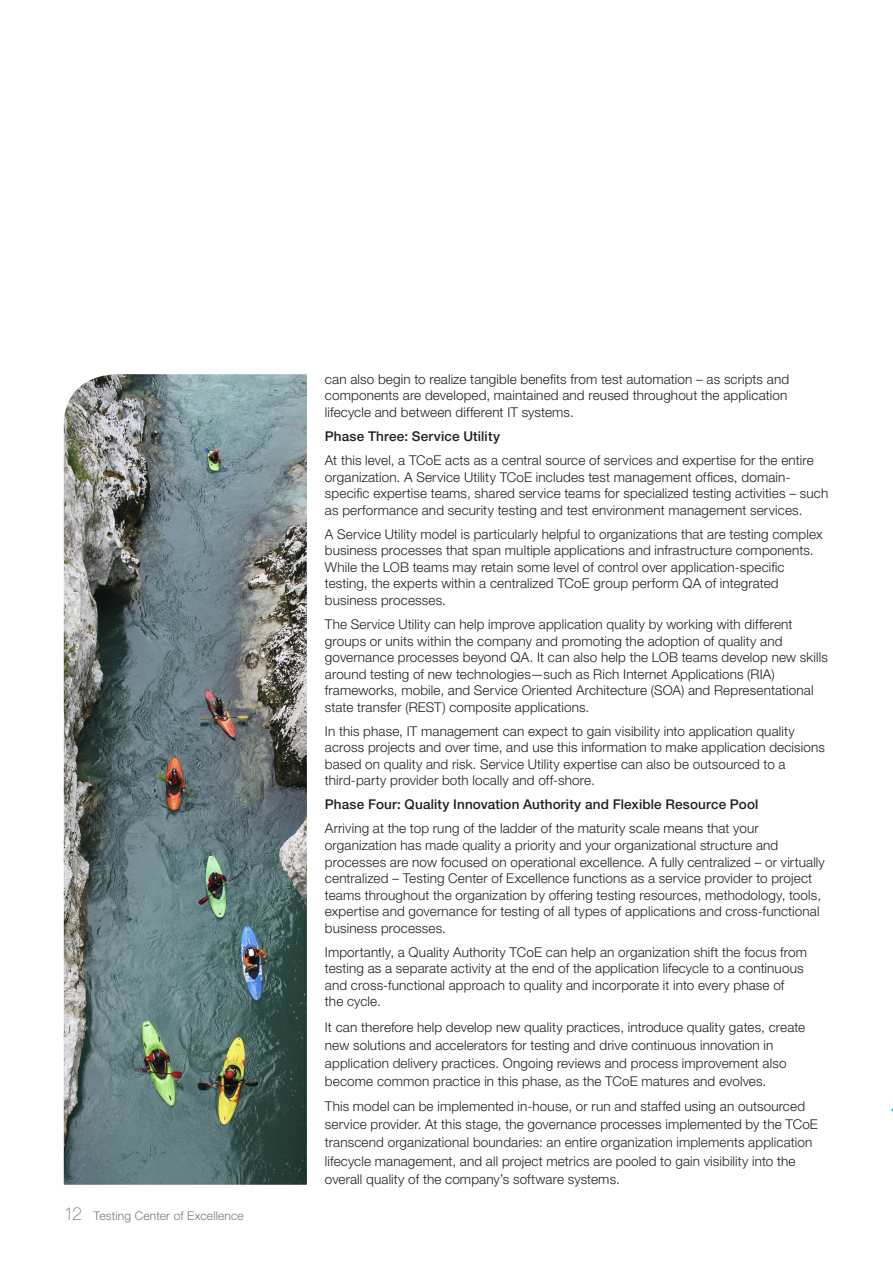
<style>
.page{position:relative;width:893px;height:1263px;background:#fff}
.page>*{position:absolute;margin:0;border:0;box-sizing:border-box;transform-origin:0 0}
.text{font:300 13.5px/16.5px "Helvetica Neue LT Std";letter-spacing:.01em;color:#231f20}
.text-2{font:500 13.5px "Helvetica Neue LT Std";letter-spacing:.01em;color:#231f20}
.t1{font:300 12px "Helvetica Neue LT Std";letter-spacing:.015em;color:#76787b}
.s1{font-weight:100;font-size:18px}
</style>
<div class="page">
<img style="left:64px;top:374px;width:243px;height:811px">
<p class="t1" style="left:64px;top:1209px;width:182px"><span class="s1">12</span> Testing Center of Excellence</p>
<p class="text" style="left:325px;top:370px;width:466px">can also begin to realize tangible benefits from test automation – as scripts and components are developed, maintained and reused throughout the application lifecycle and between different IT systems.</p>
<p class="text-2" style="left:325px;top:428px;width:177px">Phase Three: Service Utility</p>
<p class="text" style="left:325px;top:452px;width:505px">At this level, a TCoE acts as a central source of services and expertise for the entire organization. A Service Utility TCoE includes test management offices, domain&shy;specific expertise teams, shared service teams for specialized testing activities – such as performance and security testing and test environment management services.</p>
<p class="text" style="left:325px;top:525px;width:499px">A Service Utility model is particularly helpful to organizations that are testing complex business processes that span multiple applications and infrastructure components.<br>While the LOB teams may retain some level of control over application-specific testing, the experts within a centralized TCoE group perform QA of integrated business processes.</p>
<p class="text" style="left:325px;top:616px;width:504px">The Service Utility can help improve application quality by working with different groups or units within the company and promoting the adoption of quality and governance processes beyond QA. It can also help the LOB teams develop new skills around testing of new technologies—such as Rich Internet Applications (RIA) frameworks, mobile, and Service Oriented Architecture (SOA) and Representational state transfer (REST) composite applications.</p>
<p class="text" style="left:325px;top:722px;width:502px">In this phase, IT management can expect to gain visibility into application quality across projects and over time, and use this information to make application decisions based on quality and risk. Service Utility expertise can also be outsourced to a third-party provider both locally and off-shore.</p>
<p class="text-2" style="left:325px;top:796px;width:435px">Phase Four: Quality Innovation Authority and Flexible Resource Pool</p>
<p class="text" style="left:325px;top:820px;width:501px">Arriving at the top rung of the ladder of the maturity scale means that your organization has made quality a priority and your organizational structure and processes are now focused on operational excellence. A fully centralized – or virtually centralized – Testing Center of Excellence functions as a service provider to project teams throughout the organization by offering testing resources, methodology, tools, expertise and governance for testing of all types of applications and cross-functional business processes.</p>
<p class="text" style="left:325px;top:943px;width:484px">Importantly, a Quality Authority TCoE can help an organization shift the focus from testing as a separate activity at the end of the application lifecycle to a continuous and cross-functional approach to quality and incorporate it into every phase of<br>the cycle.</p>
<p class="text" style="left:325px;top:1018px;width:482px;line-height:18px">It can therefore help develop new quality practices, introduce quality gates, create new solutions and accelerators for testing and drive continuous innovation in application delivery practices. Ongoing reviews and process improvement also become common practice in this phase, as the TCoE matures and evolves.</p>
<p class="text" style="left:325px;top:1097px;width:495px;line-height:18px">This model can be implemented in-house, or run and staffed using an outsourced service provider. At this stage, the governance processes implemented by the TCoE transcend organizational boundaries: an entire organization implements application lifecycle management, and all project metrics are pooled to gain visibility into the overall quality of the company’s software systems.</p>
</div>
